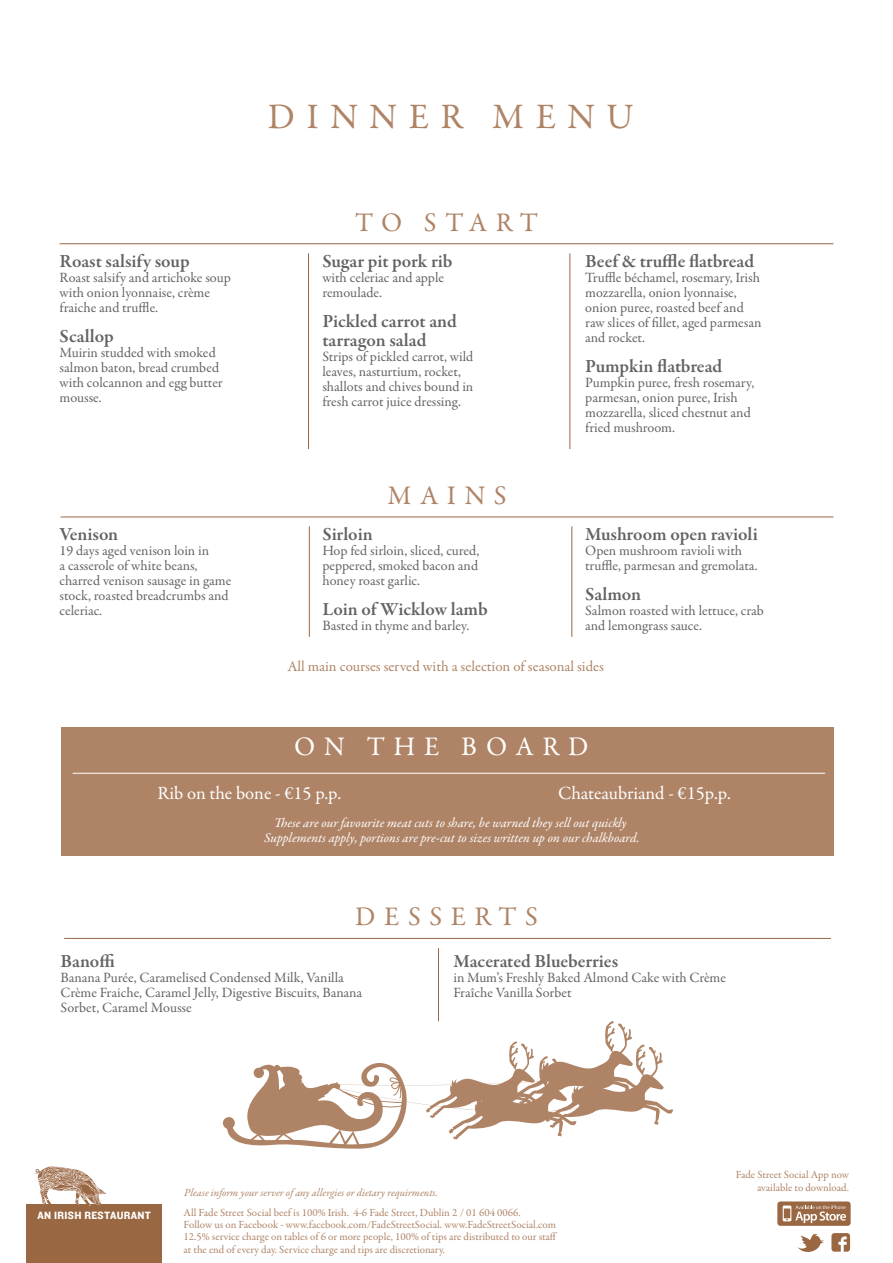
<style>
.page{position:relative;width:893px;height:1263px;background:#fff}
.page>*{position:absolute;margin:0;border:0;box-sizing:border-box;transform-origin:0 0}
.Body_Text{font:36px "Garamond Premr Pro";letter-spacing:.32em;color:#af8466}
.Body_Text-2{font:27px "Garamond Premr Pro";letter-spacing:.32em;color:#af8466}
.Body_Text-3{font:27px "Garamond Premr Pro";letter-spacing:.32em;color:#fff}
.HEADING{font:600 18.75px/19.5px "Garamond Premr Pro";color:#636366}
.Body_Text-4{font:18.75px "Garamond Premr Pro";color:#fff}
.head{font:15px "Garamond Premr Pro";color:#af8466}
.DESCRIPTION{font:14.25px/15px "Garamond Premr Pro";color:#636366}
.Body_Text-5{font:italic 13.5px "Garamond Premr Pro";letter-spacing:-.005em;color:#fff}
.Body_Text-6{font:10.95px/12.1px "Garamond Premr Pro";color:#af8466}
.Body_Text-7{font:italic 10.95px "Garamond Premr Pro";color:#af8466}
.Body_Text-8{font:10.95px "Knockout HTF51 Middleweight";letter-spacing:.03em;color:#fff}
.s1{color:#af8466}
</style>
<div class="page">
<div style="left:26px;top:1204px;width:136px;height:59px;background:#9a6743"></div>
<svg style="left:797px;top:1234px;width:27px;height:18px"></svg>
<svg style="left:831px;top:1233px;width:19px;height:19px"></svg>
<div style="left:777px;top:1201px;width:74px;height:25px;background:#9a6743;border-radius:3px"></div>
<svg style="left:783px;top:1205px;width:63px;height:18px"></svg>
<hr style="left:60px;top:243px;width:773px;height:1px;background:#9a6743">
<hr style="left:569px;top:253px;width:1px;height:196px;background:#9a6743">
<hr style="left:308px;top:253px;width:1px;height:196px;background:#9a6743">
<hr style="left:64px;top:938px;width:767px;height:1px;background:#9a6743">
<hr style="left:438px;top:948px;width:1px;height:73px;background:#9a6743">
<hr style="left:61px;top:516px;width:772px;height:1px;background:#9a6743">
<hr style="left:571px;top:526px;width:1px;height:111px;background:#9a6743">
<hr style="left:309px;top:526px;width:1px;height:111px;background:#9a6743">
<svg style="left:35px;top:1166px;width:71px;height:40px"></svg>
<svg style="left:223px;top:1021px;width:450px;height:128px"></svg>
<div style="left:61px;top:727px;width:772px;height:129px;background:#af8466"></div>
<hr style="left:73px;top:773px;width:752px;height:1px;background:#fff">
<p class="Body_Text" style="left:268px;top:95px;width:367px">DINNER MENU</p>
<p class="HEADING" style="left:60px;top:251px;width:132px">Roast salsify soup</p>
<p class="DESCRIPTION" style="left:60px;top:270px;width:173px">Roast salsify and artichoke soup with onion lyonnaise, crème fraiche and truffle.</p>
<p class="HEADING" style="left:60px;top:326px;width:56px">Scallop</p>
<p class="DESCRIPTION" style="left:60px;top:345px;width:165px">Muirin studded with smoked salmon baton, bread crumbed with colcannon and egg butter mousse.</p>
<p class="HEADING" style="left:60px;top:525px;width:60px">Venison</p>
<p class="DESCRIPTION" style="left:60px;top:543px;width:173px">19 days aged venison loin in<br>a casserole of white beans, charred venison sausage in game stock, roasted breadcrumbs and celeriac.</p>
<p class="Body_Text-2" style="left:355px;top:206px;width:184px">TO START</p>
<p class="HEADING" style="left:322px;top:251px;width:132px">Sugar pit pork rib</p>
<p class="DESCRIPTION" style="left:322px;top:270px;width:123px">with celeriac and apple remoulade.</p>
<p class="HEADING" style="left:322px;top:311px;width:136px">Pickled carrot and tarragon salad</p>
<p class="DESCRIPTION" style="left:322px;top:349px;width:152px">Strips of pickled carrot, wild leaves, nasturtium, rocket, shallots and chives bound in fresh carrot juice dressing.</p>
<p class="Body_Text-2" style="left:387px;top:479px;width:121px">MAINS</p>
<p class="HEADING" style="left:322px;top:525px;width:52px">Sirloin</p>
<p class="DESCRIPTION" style="left:322px;top:543px;width:159px;text-align:justify">Hop fed sirloin, sliced, cured, peppered, smoked bacon and honey roast garlic.</p>
<p class="HEADING" style="left:322px;top:599px;width:167px">Loin of Wicklow lamb</p>
<p class="DESCRIPTION" style="left:322px;top:618px;width:148px">Basted in thyme and barley.</p>
<p class="HEADING" style="left:585px;top:251px;width:171px">Beef &amp; truffle flatbread</p>
<p class="DESCRIPTION" style="left:585px;top:270px;width:178px">Truffle béchamel, rosemary, Irish mozzarella, onion lyonnaise, onion puree, roasted beef and raw slices of fillet, aged parmesan and rocket.</p>
<p class="HEADING" style="left:585px;top:356px;width:139px">Pumpkin flatbread</p>
<p class="DESCRIPTION" style="left:585px;top:375px;width:171px">Pumpkin puree, fresh rosemary, parmesan, onion puree, Irish mozzarella, sliced chestnut and fried mushroom.</p>
<p class="HEADING" style="left:585px;top:525px;width:174px">Mushroom open ravioli</p>
<p class="DESCRIPTION" style="left:585px;top:543px;width:174px">Open mushroom ravioli with truffle, parmesan and gremolata.</p>
<p class="HEADING" style="left:585px;top:584px;width:58px">Salmon</p>
<p class="DESCRIPTION" style="left:585px;top:603px;width:180px">Salmon roasted with lettuce, crab and lemongrass sauce.</p>
<p class="head" style="left:287px;top:657px;width:318px">All main courses served with a selection of seasonal sides</p>
<p class="Body_Text-3" style="left:294px;top:731px;width:296px">ON THE BOARD</p>
<p class="Body_Text-4" style="left:158px;top:781px;width:185px">Rib on the bone - €15 p.p.</p>
<p class="Body_Text-4" style="left:558px;top:781px;width:174px">Chateaubriand - €15p.p.</p>
<p class="Body_Text-5" style="left:274px;top:814px;width:357px">These are our favourite meat cuts to share, be warned they sell out quickly<span class="s1">.</span></p>
<p class="Body_Text-5" style="left:264px;top:829px;width:377px">Supplements apply, portions are pre-cut to sizes written up on our chalkboard.</p>
<p class="Body_Text-2" style="left:355px;top:901px;width:184px">DESSERTS</p>
<p class="HEADING" style="left:61px;top:951px;width:56px">Banoffi</p>
<p class="DESCRIPTION" style="left:61px;top:970px;width:303px">Banana Purée, Caramelised Condensed Milk, Vanilla<br>Crème Fraiche, Caramel Jelly, Digestive Biscuits, Banana<br>Sorbet, Caramel Mousse</p>
<p class="HEADING" style="left:453px;top:951px;width:166px">Macerated Blueberries</p>
<p class="DESCRIPTION" style="left:453px;top:970px;width:274px">in Mum’s Freshly Baked Almond Cake with Crème<br>Fraîche Vanilla Sorbet</p>
<p class="Body_Text-8" style="left:37px;top:1210px;width:115px">AN IRISH RESTAURANT</p>
<p class="Body_Text-7" style="left:184px;top:1186px;width:255px">Please inform your server of any allergies or dietary requirments.</p>
<p class="Body_Text-6" style="left:184px;top:1207px;width:375px">All Fade Street Social beef is 100% Irish. 4-6 Fade Street, Dublin 2 / 01 604 0066.<br>Follow us on Facebook - www.facebook.com/FadeStreetSocial. www.FadeStreetSocial.com 12.5% service charge on tables of 6 or more people, 100% of tips are distributed to our staff at the end of every day. Service charge and tips are discretionary.</p>
<p class="Body_Text-6" style="left:736px;top:1169px;width:115px;text-align:right">Fade Street Social App now available to download.</p>
</div>
